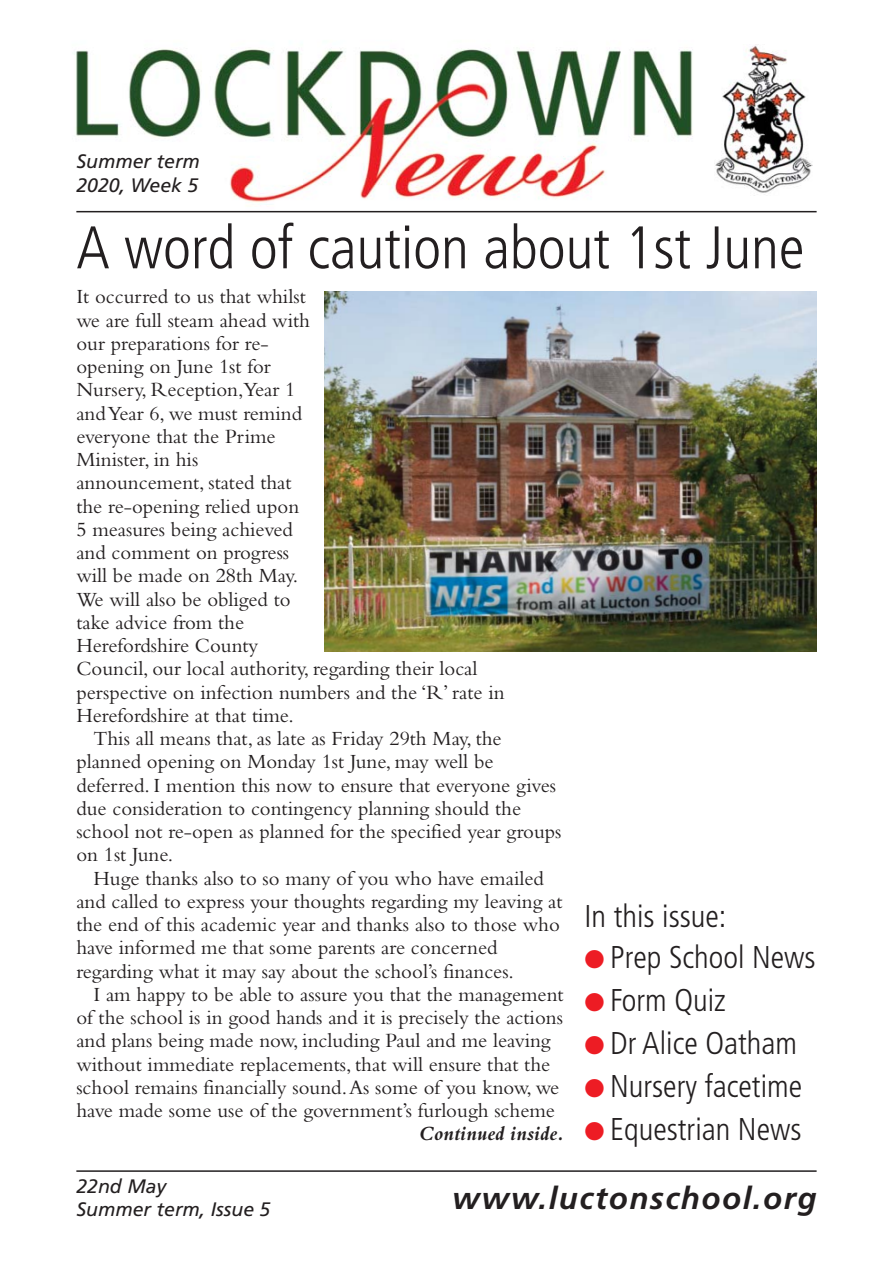
<style>
.page{position:relative;width:893px;height:1263px;background:#fff}
.page>*{position:absolute;margin:0;border:0;box-sizing:border-box;transform-origin:0 0}
.t1{font:300 condensed 60px "Frutiger";color:#231f20}
.t2{font:300 condensed 31.5px "Frutiger";color:#231f20}
.t3{font:italic 700 31.2px "Frutiger";letter-spacing:.05em;color:#231f20}
.t4{font:21px/23.2px "Bembo";color:#231f20}
.t5{font:italic 700 21px "Bembo";color:#231f20}
.t6{font:italic 19.5px/23.4px "Frutiger";color:#231f20}
.s1{color:#ed1c24}
</style>
<div class="page">
<img style="left:74px;top:49px;width:619px;height:156px">
<img style="left:715px;top:45px;width:98px;height:151px">
<hr style="left:76px;top:211px;width:740px;height:1px;background:#231f20">
<hr style="left:76px;top:1170px;width:740px;height:2px;background:#231f20">
<img style="left:324px;top:291px;width:492px;height:361px">
<p class="t6" style="left:76px;top:151px;width:125px">Summer term<br>2020, Week 5</p>
<h1 class="t1" style="left:76px;top:223px;width:729px">A word of caution about 1st June</h1>
<p class="t4" style="left:76px;top:287px;width:429px">It occurred to us that whilst<br>we are full steam ahead with<br>our preparations for re-<br>opening on June 1st for<br>Nursery, Reception,Year 1<br>and Year 6, we must remind<br>everyone that the Prime<br>Minister, in his<br>announcement, stated that<br>the re-opening relied upon<br>5 measures being achieved<br>and comment on progress<br>will be made on 28th May.<br>We will also be obliged to<br>take advice from the<br>Herefordshire County<br>Council, our local authority, regarding their local perspective on infection numbers and the ‘R’ rate in<br>Herefordshire at that time.</p>
<p class="t4" style="left:76px;top:729px;width:486px;text-indent:17px">This all means that, as late as Friday 29th May, the planned opening on Monday 1st June, may well be deferred. I mention this now to ensure that everyone gives due consideration to contingency planning should the school not re-open as planned for the specified year groups on 1st June.</p>
<p class="t4" style="left:76px;top:868px;width:487px;text-indent:17px">Huge thanks also to so many of you who have emailed and called to express your thoughts regarding my leaving at the end of this academic year and thanks also to those who have informed me that some parents are concerned regarding what it may say about the school’s finances.</p>
<p class="t4" style="left:76px;top:985px;width:489px;text-indent:17px">I am happy to be able to assure you that the management of the school is in good hands and it is precisely the actions and plans being made now, including Paul and me leaving without immediate replacements, that will ensure that the school remains financially sound. As some of you know, we have made some use of the government’s furlough scheme</p>
<p class="t5" style="left:419px;top:1125px;width:147px">Continued inside.</p>
<h2 class="t2" style="left:584px;top:904px;width:143px">In this issue:</h2>
<h2 class="t2" style="left:584px;top:945px;width:232px"><span class="s1">●</span> Prep School News</h2>
<h2 class="t2" style="left:584px;top:988px;width:143px"><span class="s1">●</span> Form Quiz</h2>
<h2 class="t2" style="left:584px;top:1031px;width:214px"><span class="s1">●</span> Dr Alice Oatham</h2>
<h2 class="t2" style="left:584px;top:1074px;width:219px"><span class="s1">●</span> Nursery facetime</h2>
<h2 class="t2" style="left:584px;top:1117px;width:218px"><span class="s1">●</span> Equestrian News</h2>
<p class="t6" style="left:76px;top:1176px;width:195px">22nd May<br>Summer term, Issue 5</p>
<h3 class="t3" style="left:452px;top:1183px;width:366px">www.luctonschool.org</h3>
</div>
